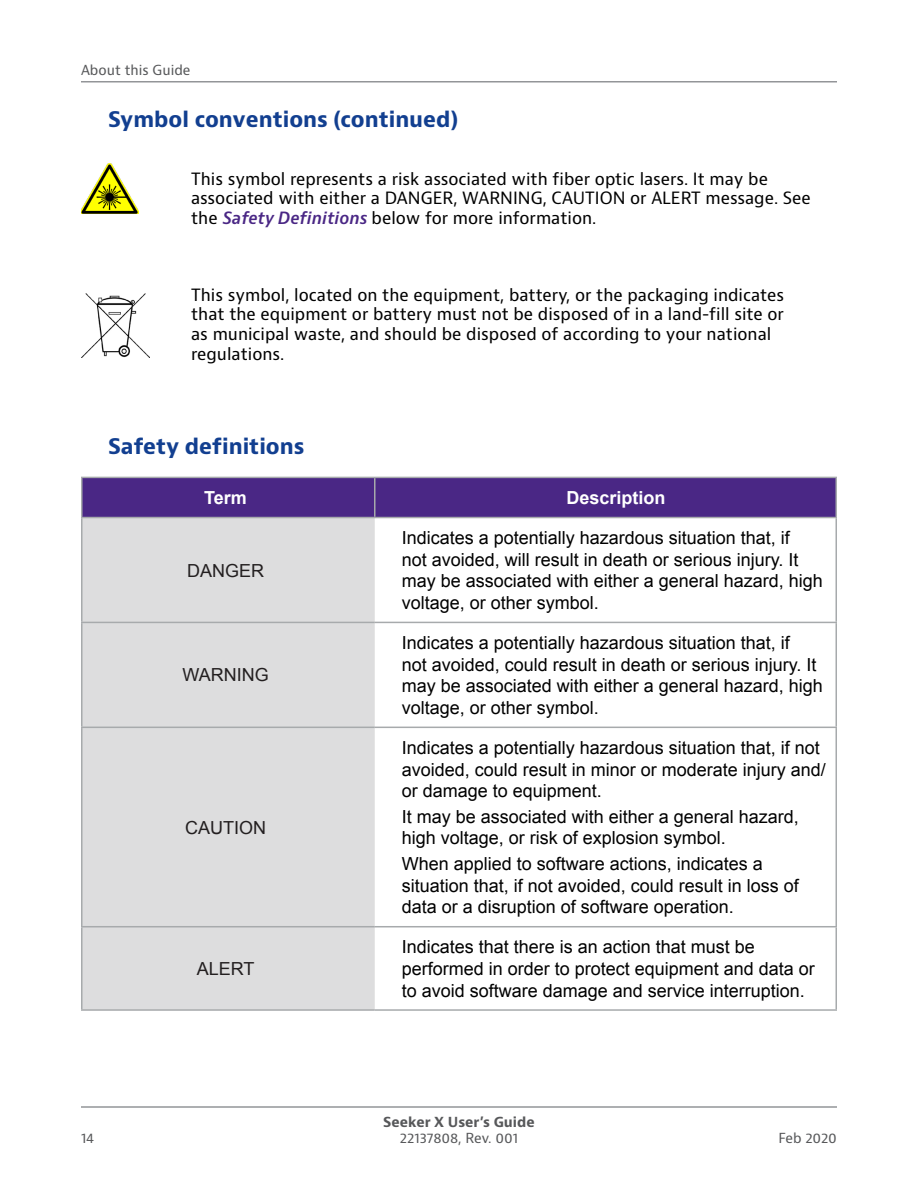
<style>
.page{position:relative;width:918px;height:1188px;background:#fff}
.page>*{position:absolute;margin:0;border:0;box-sizing:border-box;transform-origin:0 0}
.Headline_2__No_TOC{font:700 21px "Bernino Sans";color:#123f90}
.Headline_2{font:700 21px "Bernino Sans";color:#123f90}
.Table_-_Right_Column{font:18px/21.6px "Arial";color:#000}
.Table_-_Left_Column{font:18px "Arial";color:#231f20}
.Table_-_Left_Column-2{font:700 18px "Arial";color:#fff}
.Body_1{font:16.5px/19.8px "Bernino Sans";color:#000}
.t1{font:13.5px "Bernino Sans";color:#57585a}
.t2{font:700 13.5px "Bernino Sans";color:#57585a}
.s1{font-weight:600;font-style:italic;color:#4a2785}
</style>
<div class="page">
<hr style="left:81px;top:1106px;width:756px;height:2px;background:#939598">
<hr style="left:81px;top:81px;width:756px;height:1px;background:#939598">
<img style="left:81px;top:163px;width:58px;height:50px">
<img style="left:81px;top:294px;width:68px;height:64px">
<div style="left:82px;top:478px;width:754px;height:39px;background:#4a2785"></div>
<div style="left:82px;top:518px;width:293px;height:491px;background:#ddddde"></div>
<hr style="left:375px;top:477px;width:462px;height:1px;background:#a7aaac">
<hr style="left:374px;top:478px;width:2px;height:39px;background:#a7aaac">
<hr style="left:836px;top:478px;width:1px;height:39px;background:#a7aaac">
<hr style="left:375px;top:517px;width:462px;height:1px;background:#a7aaac">
<hr style="left:81px;top:478px;width:1px;height:39px;background:#a7aaac">
<hr style="left:81px;top:518px;width:1px;height:104px;background:#a7aaac">
<hr style="left:836px;top:518px;width:1px;height:104px;background:#a7aaac">
<hr style="left:81px;top:623px;width:1px;height:104px;background:#a7aaac">
<hr style="left:836px;top:623px;width:1px;height:104px;background:#a7aaac">
<hr style="left:81px;top:728px;width:1px;height:198px;background:#a7aaac">
<hr style="left:836px;top:728px;width:1px;height:198px;background:#a7aaac">
<hr style="left:81px;top:927px;width:1px;height:82px;background:#a7aaac">
<hr style="left:836px;top:927px;width:1px;height:82px;background:#a7aaac">
<hr style="left:81px;top:477px;width:294px;height:1px;background:#a7aaac">
<hr style="left:81px;top:517px;width:294px;height:1px;background:#a7aaac">
<hr style="left:81px;top:622px;width:294px;height:1px;background:#a7aaac">
<hr style="left:375px;top:622px;width:462px;height:1px;background:#a7aaac">
<hr style="left:81px;top:727px;width:294px;height:1px;background:#a7aaac">
<hr style="left:375px;top:727px;width:462px;height:1px;background:#a7aaac">
<hr style="left:81px;top:926px;width:294px;height:1px;background:#a7aaac">
<hr style="left:375px;top:926px;width:462px;height:1px;background:#a7aaac">
<hr style="left:81px;top:1009px;width:294px;height:2px;background:#a7aaac">
<hr style="left:375px;top:1009px;width:462px;height:2px;background:#a7aaac">
<p class="t1" style="left:81px;top:62px;width:111px">About this Guide</p>
<p class="Headline_2__No_TOC" style="left:108px;top:106px;width:352px">Symbol conventions (continued)</p>
<p class="Body_1" style="left:191px;top:169px;width:621px">This symbol represents a risk associated with fiber optic lasers. It may be associated with either a DANGER, WARNING, CAUTION or ALERT message. See the <span class="s1">Safety Definitions</span> below for more information.</p>
<p class="Body_1" style="left:191px;top:285px;width:594px">This symbol, located on the equipment, battery, or the packaging indicates that the equipment or battery must not be disposed of in a land-fill site or as municipal waste, and should be disposed of according to your national regulations.</p>
<p class="Headline_2" style="left:108px;top:433px;width:198px">Safety definitions</p>
<p class="Table_-_Left_Column-2" style="left:204px;top:485px;width:44px">Term</p>
<p class="Table_-_Left_Column-2" style="left:566px;top:485px;width:101px">Description</p>
<p class="Table_-_Left_Column" style="left:187px;top:558px;width:79px">DANGER</p>
<p class="Table_-_Left_Column" style="left:182px;top:663px;width:88px">WARNING</p>
<p class="Table_-_Left_Column" style="left:185px;top:815px;width:82px">CAUTION</p>
<p class="Table_-_Left_Column" style="left:197px;top:956px;width:59px">ALERT</p>
<p class="Table_-_Right_Column" style="left:402px;top:527px;width:423px">Indicates a potentially hazardous situation that, if<br>not avoided, will result in death or serious injury. It may be associated with either a general hazard, high voltage, or other symbol.</p>
<p class="Table_-_Right_Column" style="left:402px;top:632px;width:423px">Indicates a potentially hazardous situation that, if<br>not avoided, could result in death or serious injury. It may be associated with either a general hazard, high voltage, or other symbol.</p>
<p class="Table_-_Right_Column" style="left:402px;top:737px;width:426px">Indicates a potentially hazardous situation that, if not avoided, could result in minor or moderate injury and/ or damage to equipment.</p>
<p class="Table_-_Right_Column" style="left:402px;top:806px;width:399px">It may be associated with either a general hazard, high voltage, or risk of explosion symbol.</p>
<p class="Table_-_Right_Column" style="left:402px;top:853px;width:399px">When applied to software actions, indicates a situation that, if not avoided, could result in loss of data or a disruption of software operation.</p>
<p class="Table_-_Right_Column" style="left:402px;top:936px;width:415px">Indicates that there is an action that must be performed in order to protect equipment and data or to avoid software damage and service interruption.</p>
<p class="t2" style="left:383px;top:1113px;width:153px">Seeker X User’s Guide</p>
<p class="t1" style="left:81px;top:1129px;width:15px">14</p>
<p class="t1" style="left:400px;top:1129px;width:120px">22137808, Rev. 001</p>
<p class="t1" style="left:778px;top:1129px;width:60px">Feb 2020</p>
</div>
